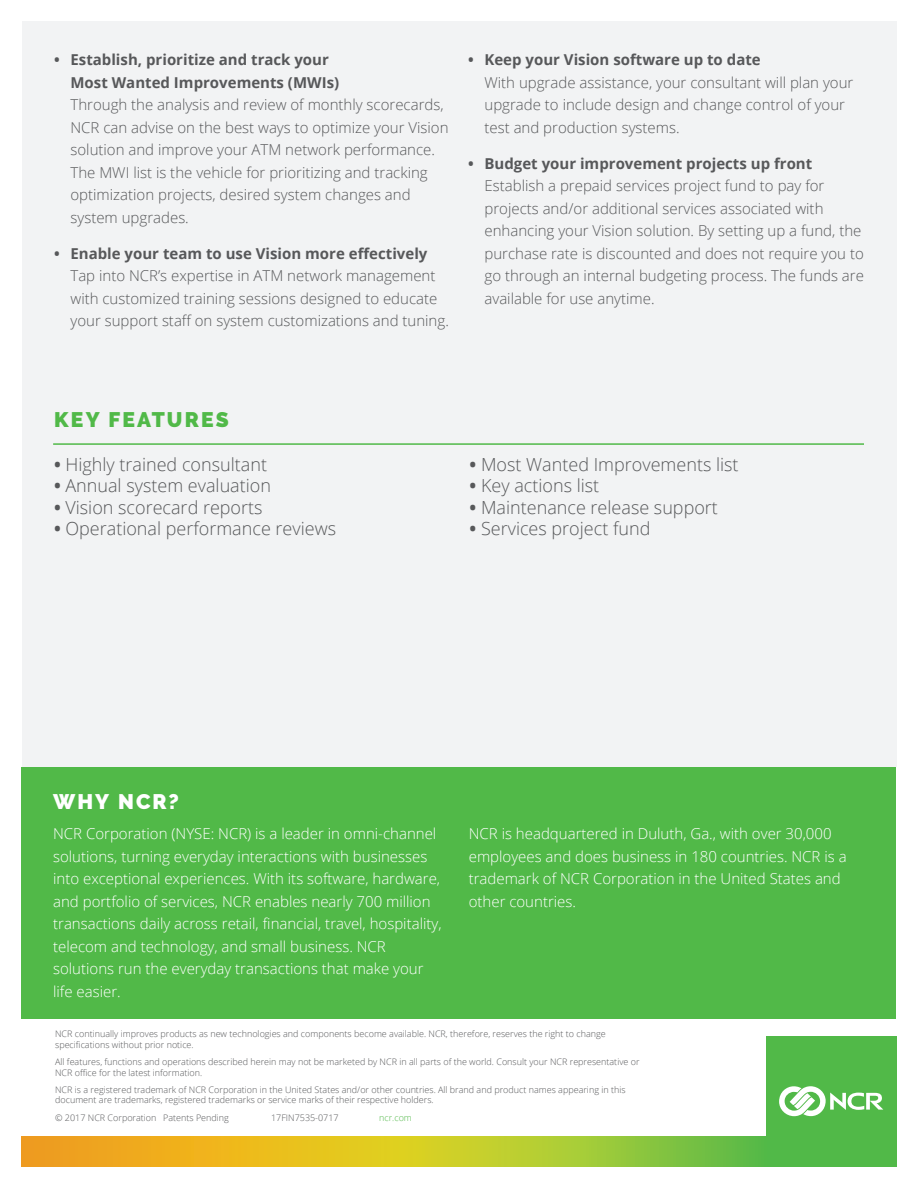
<style>
.page{position:relative;width:918px;height:1188px;background:#fff}
.page>*{position:absolute;margin:0;border:0;box-sizing:border-box;transform-origin:0 0}
.Subheads{font:900 21px "Raleway";letter-spacing:.1em;color:#51b948}
.Subheads-2{font:900 21px "Raleway";letter-spacing:.1em;color:#fff}
.Key_feature_bullets{font:300 18px "Open Sans";color:#57585a}
.body_copy{font:300 15px/22.5px "Open Sans";color:#57585a}
.body_copy-2{font:300 15px/22.5px "Open Sans";color:#fff}
.legal{font:300 9px/10.5px "Open Sans";color:#57585a}
.legal-2{font:300 9px "Open Sans";color:#51b948}
.s1{font-weight:700}
</style>
<div class="page">
<div style="left:22px;top:767px;width:874px;height:251px;background:#51b948"></div>
<div style="left:22px;top:22px;width:874px;height:745px;background:#f2f3f4"></div>
<hr style="left:53px;top:443px;width:811px;height:2px;background:#51b948">
<div style="left:766px;top:1036px;width:130px;height:130px;background:#51b948"></div>
<svg style="left:779px;top:1086px;width:104px;height:30px"></svg>
<svg style="left:22px;top:1136px;width:744px;height:30px;background:#c6be29"></svg>
<p class="body_copy" style="left:70px;top:48px;width:380px;text-indent:-16px"><span class="s1">• Establish, prioritize and track your<br>Most Wanted Improvements (MWIs)<br></span>Through the analysis and review of monthly scorecards, NCR can advise on the best ways to optimize your Vision solution and improve your ATM network performance.<br>The MWI list is the vehicle for prioritizing and tracking optimization projects, desired system changes and system upgrades.</p>
<p class="body_copy" style="left:70px;top:242px;width:380px;text-indent:-16px"><span class="s1">• Enable your team to use Vision more effectively </span>Tap into NCR’s expertise in ATM network management with customized training sessions designed to educate your support staff on system customizations and tuning.</p>
<p class="body_copy" style="left:484px;top:48px;width:370px;text-indent:-16px"><span class="s1">• Keep your Vision software up to date<br></span>With upgrade assistance, your consultant will plan your upgrade to include design and change control of your test and production systems.</p>
<p class="body_copy" style="left:484px;top:152px;width:381px;text-indent:-16px"><span class="s1">• Budget your improvement projects up front </span>Establish a prepaid services project fund to pay for projects and/or additional services associated with enhancing your Vision solution. By setting up a fund, the purchase rate is discounted and does not require you to go through an internal budgeting process. The funds are available for use anytime.</p>
<p class="Subheads" style="left:54px;top:408px;width:176px">KEY FEATURES</p>
<p class="Key_feature_bullets" style="left:54px;top:452px;width:215px"><span class="s1">•</span> Highly trained consultant</p>
<p class="Key_feature_bullets" style="left:54px;top:473px;width:219px"><span class="s1">•</span> Annual system evaluation</p>
<p class="Key_feature_bullets" style="left:54px;top:495px;width:210px"><span class="s1">•</span> Vision scorecard reports</p>
<p class="Key_feature_bullets" style="left:54px;top:516px;width:284px"><span class="s1">•</span> Operational performance reviews</p>
<p class="Key_feature_bullets" style="left:470px;top:452px;width:271px"><span class="s1">•</span> Most Wanted Improvements list</p>
<p class="Key_feature_bullets" style="left:470px;top:473px;width:131px"><span class="s1">•</span> Key actions list</p>
<p class="Key_feature_bullets" style="left:470px;top:495px;width:250px"><span class="s1">•</span> Maintenance release support</p>
<p class="Key_feature_bullets" style="left:470px;top:516px;width:182px"><span class="s1">•</span> Services project fund</p>
<p class="Subheads-2" style="left:53px;top:790px;width:127px">WHY NCR?</p>
<p class="body_copy-2" style="left:53px;top:822px;width:390px">NCR Corporation (NYSE: NCR) is a leader in omni-channel solutions, turning everyday interactions with businesses into exceptional experiences. With its software, hardware, and portfolio of services, NCR enables nearly 700 million transactions daily across retail, financial, travel, hospitality, telecom and technology, and small business. NCR solutions run the everyday transactions that make your life easier.</p>
<p class="body_copy-2" style="left:469px;top:822px;width:379px">NCR is headquartered in Duluth, Ga., with over 30,000 employees and does business in 180 countries. NCR is a trademark of NCR Corporation in the United States and other countries.</p>
<p class="legal" style="left:55px;top:1028px;width:552px">NCR continually improves products as new technologies and components become available. NCR, therefore, reserves the right to change specifications without prior notice.</p>
<p class="legal" style="left:55px;top:1056px;width:586px">All features, functions and operations described herein may not be marketed by NCR in all parts of the world. Consult your NCR representative or<br>NCR office for the latest information.</p>
<p class="legal" style="left:55px;top:1084px;width:572px">NCR is a registered trademark of NCR Corporation in the United States and/or other countries. All brand and product names appearing in this document are trademarks, registered trademarks or service marks of their respective holders.</p>
<p class="legal" style="left:55px;top:1112px;width:175px">© 2017 NCR Corporation Patents Pending</p>
<p class="legal" style="left:271px;top:1112px;width:69px">17FIN7535-0717</p>
<p class="legal-2" style="left:379px;top:1111px;width:34px">ncr.com</p>
</div>
